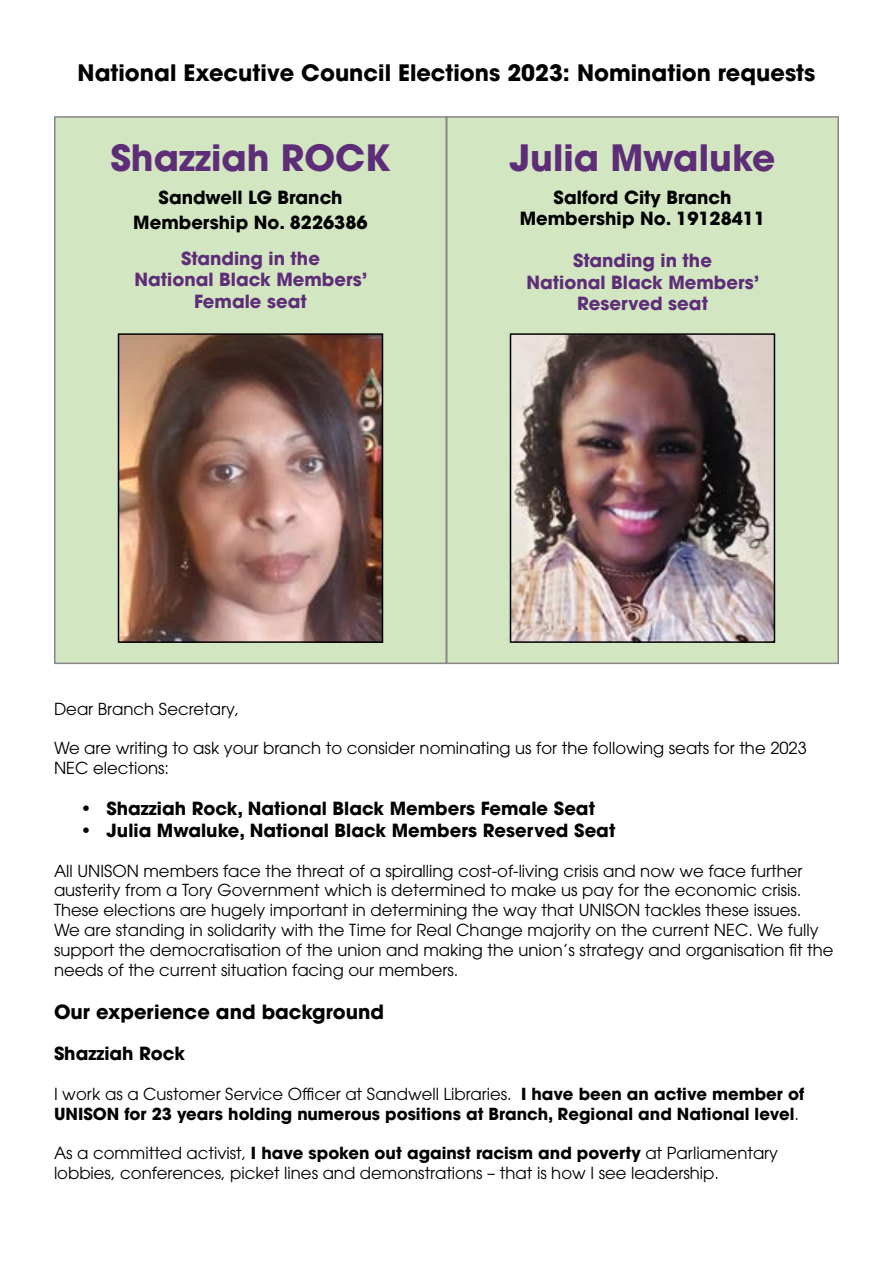
<style>
.page{position:relative;width:893px;height:1263px;background:#fff}
.page>*{position:absolute;margin:0;border:0;box-sizing:border-box;transform-origin:0 0}
.t1{font:700 36px "ITC Avant Garde Pro";color:#5e2d77}
.t2{font:700 22.5px "ITC Avant Garde Pro";color:#000}
.t3{font:700 19.5px "ITC Avant Garde Pro";color:#000}
.t4{font:700 18px/25.2px "ITC Avant Garde Pro";color:#000;text-align:center}
.t5{font:700 18px/21.6px "ITC Avant Garde Pro";color:#5e2d77;text-align:center}
.t6{font:16.5px/19.8px "ITC Avant Garde Pro";color:#000}
.t7{font:700 16.5px/19.8px "ITC Avant Garde Pro";color:#000}
.s1{font-weight:400}
.s2{font-weight:700}
</style>
<div class="page">
<div style="left:54px;top:116px;width:393px;height:548px;background:#d3e6c2;border:2px solid #878787"></div>
<img style="left:121px;top:336px;width:259px;height:304px">
<div style="left:118px;top:333px;width:265px;height:310px;border:2px solid #000"></div>
<div style="left:446px;top:116px;width:393px;height:548px;background:#d3e6c2;border:2px solid #878787"></div>
<img style="left:513px;top:336px;width:259px;height:304px">
<div style="left:510px;top:333px;width:265px;height:310px;border:2px solid #000"></div>
<h2 class="t2" style="left:78px;top:58px;width:739px">National Executive Council Elections 2023: Nomination requests</h2>
<h1 class="t1" style="left:110px;top:133px;width:282px">Shazziah ROCK</h1>
<p class="t4" style="left:133px;top:184px;width:236px">Sandwell LG Branch<br>Membership No. 8226386</p>
<p class="t5" style="left:135px;top:247px;width:234px">Standing in the<br>National Black Members’<br>Female seat</p>
<h1 class="t1" style="left:509px;top:133px;width:267px">Julia Mwaluke</h1>
<p class="t4" style="left:520px;top:186px;width:247px;line-height:21.6px">Salford City Branch<br>Membership No. 19128411</p>
<p class="t5" style="left:527px;top:250px;width:234px">Standing in the<br>National Black Members’<br>Reserved seat</p>
<p class="t6" style="left:54px;top:698px;width:187px">Dear Branch Secretary,</p>
<p class="t6" style="left:54px;top:738px;width:754px">We are writing to ask your branch to consider nominating us for the following seats for the 2023<br>NEC elections:</p>
<p class="t4" style="left:80px;top:796px;width:517px">• Shazziah Rock, National Black Members Female Seat</p>
<p class="t4" style="left:80px;top:817px;width:537px">• Julia Mwaluke, National Black Members Reserved Seat</p>
<p class="t6" style="left:54px;top:860px;width:781px">All UNISON members face the threat of a spiralling cost-of-living crisis and now we face further austerity from a Tory Government which is determined to make us pay for the economic crisis.<br>These elections are hugely important in determining the way that UNISON tackles these issues.<br>We are standing in solidarity with the Time for Real Change majority on the current NEC. We fully support the democratisation of the union and making the union’s strategy and organisation fit the needs of the current situation facing our members.</p>
<p class="t3" style="left:54px;top:998px;width:332px">Our experience and background</p>
<p class="t4" style="left:54px;top:1041px;width:133px">Shazziah Rock</p>
<p class="t7" style="left:54px;top:1084px;width:752px"><span class="s1">I work as a Customer Service Officer at Sandwell Libraries.</span> I have been an active member of<br>UNISON for 23 years holding numerous positions at Branch, Regional and National level<span class="s1">.</span></p>
<p class="t6" style="left:54px;top:1143px;width:726px">As a committed activist, <span class="s2">I have spoken out against racism and poverty</span> at Parliamentary lobbies, conferences, picket lines and demonstrations – that is how I see leadership.</p>
</div>
